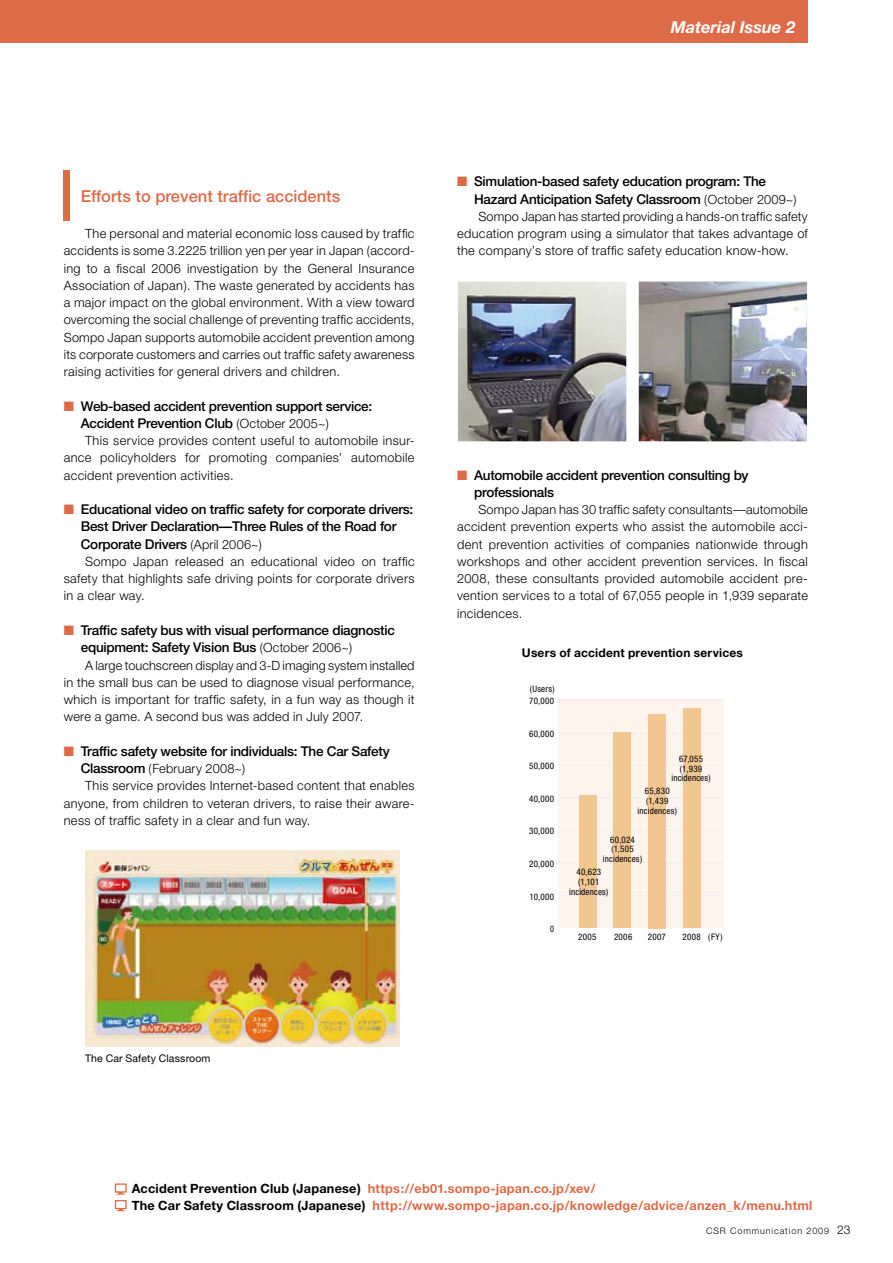
<style>
.page{position:relative;width:893px;height:1263px;background:#fff}
.page>*{position:absolute;margin:0;border:0;box-sizing:border-box;transform-origin:0 0}
.t1{font:500 16.5px "Helvetica Neue";color:#dd6b48}
.t2{font:italic 700 16.5px "Helvetica Neue";color:#fff}
.t3{font:500 13.5px/17.2px "Helvetica Neue";letter-spacing:-.02em;color:#000}
.t4{font:300 12.75px/17.2px "Helvetica Neue";letter-spacing:.025em;color:#000;text-align:justify}
.t5{font:700 12.75px/17.2px "Helvetica Neue";letter-spacing:.015em;color:#dd6b48}
.t6{font:700 12px "Helvetica Neue";letter-spacing:.015em;color:#000}
.t7{font:10.5px "Helvetica Neue";letter-spacing:.015em;color:#000}
.t8{font:condensed 9px/9.8px "Helvetica Neue";letter-spacing:.03em;color:#000;text-align:center}
.t9{font:300 9px "Helvetica Neue";letter-spacing:.1em;color:#000}
.t10{font:condensed 9px "Helvetica Neue";letter-spacing:.03em;color:#000;scale:.91 1}
.s1{color:#dd6b48}
.s2{font-weight:300;font-size:12.75px}
.s3{font-weight:500;font-size:13.5px}
.s4{color:#000}
.s5{font-size:12px}
</style>
<div class="page">
<div style="left:0;top:0;width:808px;height:43px;background:#dd6b48"></div>
<div style="left:64px;top:170px;width:6px;height:51px;background:#dd6b48"></div>
<div style="left:558px;top:699px;width:165px;height:229px;background:#fef3ed"></div>
<hr style="left:558px;top:862px;width:165px;height:1px;background:#f2efec">
<hr style="left:558px;top:797px;width:165px;height:1px;background:#f2efec">
<hr style="left:558px;top:732px;width:165px;height:1px;background:#f2efec">
<hr style="left:558px;top:895px;width:165px;height:1px;background:#f2efec">
<hr style="left:558px;top:830px;width:165px;height:1px;background:#f2efec">
<hr style="left:558px;top:765px;width:165px;height:1px;background:#f2efec">
<hr style="left:558px;top:699px;width:165px;height:1px;background:#f2efec">
<div style="left:579px;top:796px;width:17px;height:132px;background:#f1c691"></div>
<div style="left:614px;top:732px;width:17px;height:196px;background:#f1c691"></div>
<div style="left:648px;top:714px;width:17px;height:214px;background:#f1c691"></div>
<div style="left:683px;top:708px;width:17px;height:220px;background:#f1c691"></div>
<img style="left:459px;top:283px;width:166px;height:157px">
<div style="left:457px;top:281px;width:170px;height:161px;border:1px solid #fff"></div>
<img style="left:640px;top:283px;width:166px;height:157px">
<div style="left:638px;top:281px;width:170px;height:161px;border:1px solid #fff"></div>
<svg style="left:115px;top:1183px;width:12px;height:11px"></svg>
<svg style="left:115px;top:1200px;width:12px;height:11px"></svg>
<img style="left:85px;top:850px;width:315px;height:196px">
<p class="t2" style="left:671px;top:17px;width:126px">Material Issue 2</p>
<p class="t1" style="left:81px;top:186px;width:261px">Efforts to prevent traffic accidents</p>
<p class="t4" style="left:64px;top:225px;width:352px;text-indent:21px">The personal and material economic loss caused by traffic accidents is some 3.2225 trillion yen per year in Japan (accord&shy;ing to a fiscal 2006 investigation by the General Insurance Association of Japan). The waste generated by accidents has a major impact on the global environment. With a view toward overcoming the social challenge of preventing traffic accidents, Sompo Japan supports automobile accident prevention among its corporate customers and carries out traffic safety awareness raising activities for general drivers and children.</p>
<p class="t3" style="left:81px;top:397px;width:293px;text-indent:-17px"><span class="s1">■</span> Web-based accident prevention support service:<br>Accident Prevention Club <span class="s2">(October 2005~)</span></p>
<p class="t4" style="left:64px;top:432px;width:352px;text-indent:21px">This service provides content useful to automobile insur&shy;ance policyholders for promoting companies’ automobile accident prevention activities.</p>
<p class="t3" style="left:81px;top:501px;width:334px;text-indent:-17px"><span class="s1">■</span> Educational video on traffic safety for corporate drivers:<br>Best Driver Declaration—Three Rules of the Road for<br>Corporate Drivers <span class="s2">(April 2006~)</span></p>
<p class="t4" style="left:64px;top:552px;width:352px;text-indent:21px">Sompo Japan released an educational video on traffic safety that highlights safe driving points for corporate drivers in a clear way.</p>
<p class="t3" style="left:81px;top:621px;width:316px;text-indent:-17px"><span class="s1">■</span> Traffic safety bus with visual performance diagnostic equipment: Safety Vision Bus <span class="s2">(October 2006~)</span></p>
<p class="t4" style="left:64px;top:656px;width:352px;text-indent:21px">A large touchscreen display and 3-D imaging system installed in the small bus can be used to diagnose visual performance, which is important for traffic safety, in a fun way as though it were a game. A second bus was added in July 2007.</p>
<p class="t3" style="left:64px;top:742px;width:327px"><span class="s1">■</span> Traffic safety website for individuals: The Car Safety</p>
<p class="t4" style="left:81px;top:759px;width:166px"><span class="s3">Classroom</span> (February 2008~)</p>
<p class="t4" style="left:85px;top:777px;width:331px">This service provides Internet-based content that enables</p>
<p class="t4" style="left:64px;top:794px;width:352px">anyone, from children to veteran drivers, to raise their aware-</p>
<p class="t4" style="left:64px;top:811px;width:248px">ness of traffic safety in a clear and fun way.</p>
<p class="t3" style="left:474px;top:173px;width:324px;text-indent:-17px"><span class="s1">■</span> Simulation-based safety education program: The<br>Hazard Anticipation Safety Classroom <span class="s2">(October 2009~)</span></p>
<p class="t4" style="left:457px;top:207px;width:352px;text-indent:21px">Sompo Japan has started providing a hands-on traffic safety education program using a simulator that takes advantage of the company’s store of traffic safety education know-how.</p>
<p class="t3" style="left:474px;top:466px;width:276px;text-indent:-17px"><span class="s1">■</span> Automobile accident prevention consulting by professionals</p>
<p class="t4" style="left:457px;top:501px;width:352px;text-indent:21px">Sompo Japan has 30 traffic safety consultants—automobile accident prevention experts who assist the automobile acci&shy;dent prevention activities of companies nationwide through workshops and other accident prevention services. In fiscal 2008, these consultants provided automobile accident pre&shy;vention services to a total of 67,055 people in 1,939 separate incidences.</p>
<p class="t6" style="left:522px;top:645px;width:223px">Users of accident prevention services</p>
<p class="t8" style="left:530px;top:684px;width:26px">(Users)</p>
<p class="t8" style="left:529px;top:696px;width:26px">70,000</p>
<p class="t8" style="left:529px;top:728px;width:27px">60,000</p>
<p class="t8" style="left:529px;top:761px;width:27px">50,000</p>
<p class="t8" style="left:529px;top:794px;width:27px">40,000</p>
<p class="t8" style="left:529px;top:826px;width:27px">30,000</p>
<p class="t8" style="left:529px;top:859px;width:27px">20,000</p>
<p class="t8" style="left:530px;top:891px;width:26px">10,000</p>
<p class="t10" style="left:550px;top:924px;width:6px">0</p>
<p class="t8" style="left:671px;top:754px;width:41px">67,055 (1,939 incidences)</p>
<p class="t8" style="left:638px;top:786px;width:41px">65,830 (1,439 incidences)</p>
<p class="t8" style="left:603px;top:834px;width:41px">60,024 (1,505 incidences)</p>
<p class="t8" style="left:569px;top:867px;width:41px">40,623 (1,101 incidences)</p>
<p class="t8" style="left:578px;top:932px;width:20px">2005</p>
<p class="t8" style="left:614px;top:932px;width:20px">2006</p>
<p class="t8" style="left:648px;top:932px;width:20px">2007</p>
<p class="t8" style="left:708px;top:932px;width:16px">(FY)</p>
<p class="t8" style="left:682px;top:932px;width:20px">2008</p>
<p class="t7" style="left:85px;top:1052px;width:127px">The Car Safety Classroom</p>
<p class="t5" style="left:132px;top:1180px;width:682px"><span class="s4">Accident Prevention Club (Japanese)</span> https://eb01.sompo-japan.co.jp/xev/<br><span class="s4">The Car Safety Classroom (Japanese)</span> http://www.sompo-japan.co.jp/knowledge/advice/anzen_k/menu.html</p>
<p class="t9" style="left:706px;top:1225px;width:146px">CSR Communication 2009 <span class="s5">23</span></p>
</div>
